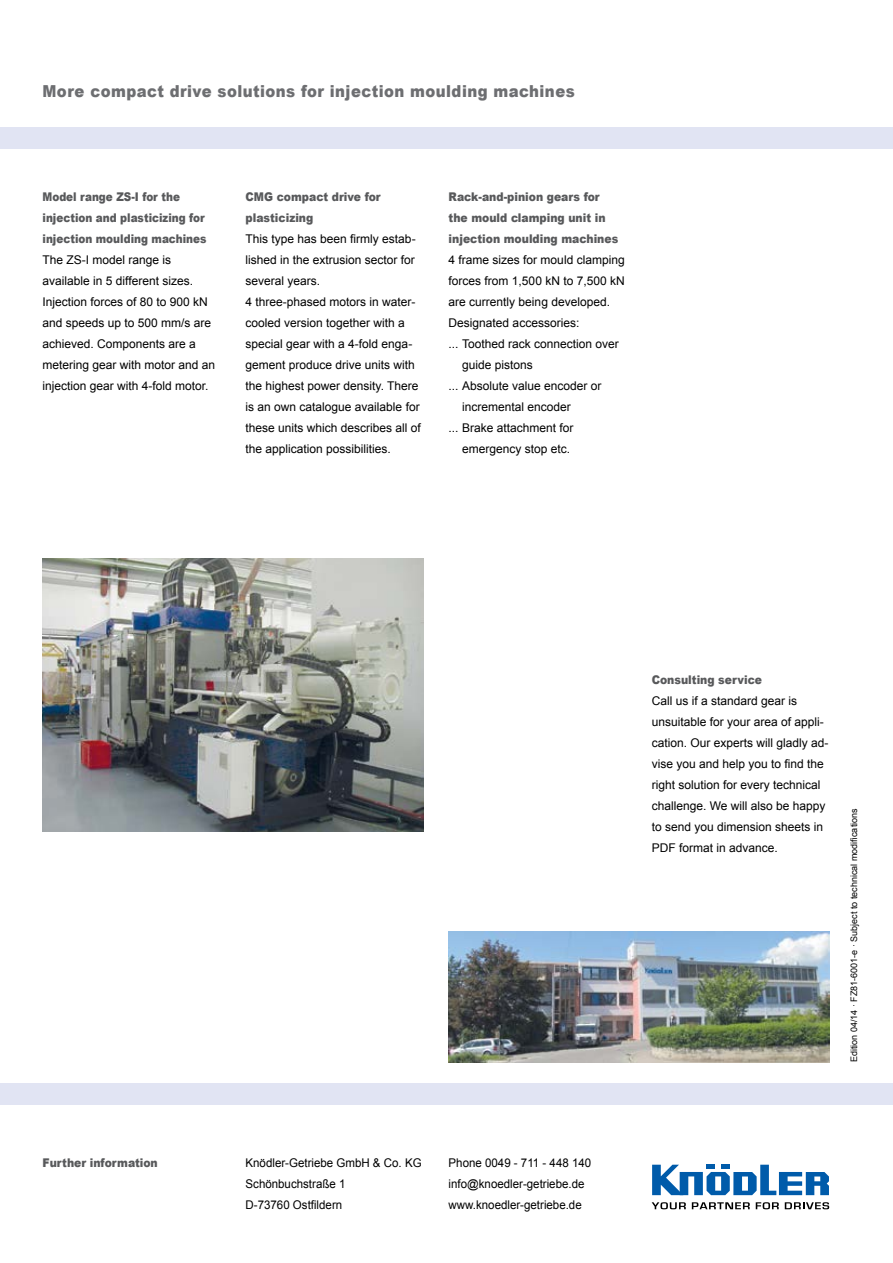
<style>
.page{position:relative;width:893px;height:1263px;background:#fff}
.page>*{position:absolute;margin:0;border:0;box-sizing:border-box;transform-origin:0 0}
.t1{font:900 16.5px "Arial";letter-spacing:.03em;color:#6d6e71;scale:.9 1}
.t2{font:12px/21px "Arial";color:#000}
.t3{font:900 12px/21px "Arial";color:#58595b;scale:.9 1}
.t4{font:12px/21px "Arial";color:#000;scale:.96 1}
.t5{font:900 12px/21px "Arial";color:#58595b;scale:.87 1}
.t6{font:9px "Arial";color:#000}
</style>
<div class="page">
<svg style="left:652px;top:1165px;width:177px;height:30px"></svg>
<svg style="left:652px;top:1202px;width:34px;height:7px"></svg>
<svg style="left:692px;top:1202px;width:58px;height:7px"></svg>
<svg style="left:756px;top:1202px;width:23px;height:7px"></svg>
<svg style="left:785px;top:1202px;width:44px;height:7px"></svg>
<div style="left:0;top:128px;width:893px;height:21px;background:#e1e4f3"></div>
<div style="left:0;top:1083px;width:893px;height:21px;background:#e1e4f3"></div>
<img style="left:449px;top:931px;width:380px;height:131px">
<img style="left:43px;top:558px;width:380px;height:273px">
<h1 class="t1" style="left:43px;top:79px;width:593px">More compact drive solutions for injection moulding machines</h1>
<p class="t5" style="left:43px;top:186px;width:190px">Model range ZS-I for the injection and plasticizing for injection moulding machines</p>
<p class="t2" style="left:43px;top:249px;width:174px">The ZS-I model range is available in 5 different sizes.<br>Injection forces of 80 to 900 kN and speeds up to 500 mm/s are achieved. Components are a metering gear with motor and an injection gear with 4-fold motor.</p>
<p class="t3" style="left:246px;top:186px;width:152px">CMG compact drive for plasticizing</p>
<p class="t2" style="left:246px;top:228px;width:177px">This type has been firmly estab&shy;lished in the extrusion sector for several years.<br>4 three-phased motors in water&shy;cooled version together with a special gear with a 4-fold enga&shy;gement produce drive units with the highest power density. There is an own catalogue available for these units which describes all of the application possibilities.</p>
<p class="t3" style="left:449px;top:186px;width:190px">Rack-and-pinion gears for the mould clamping unit in injection moulding machines</p>
<p class="t2" style="left:449px;top:249px;width:178px">4 frame sizes for mould clamping</p>
<p class="t2" style="left:449px;top:270px;width:178px">forces from 1,500 kN to 7,500 kN</p>
<p class="t2" style="left:449px;top:291px;width:163px">are currently being developed.</p>
<p class="t2" style="left:449px;top:312px;width:132px">Designated accessories:</p>
<p class="t2" style="left:449px;top:333px;width:172px">... Toothed rack connection over</p>
<p class="t2" style="left:462px;top:354px;width:72px">guide pistons</p>
<p class="t2" style="left:449px;top:375px;width:154px">... Absolute value encoder or</p>
<p class="t2" style="left:462px;top:396px;width:110px">incremental encoder</p>
<p class="t2" style="left:449px;top:417px;width:126px">... Brake attachment for</p>
<p class="t2" style="left:462px;top:438px;width:110px">emergency stop etc.</p>
<p class="t3" style="left:43px;top:1152px;width:130px">Further information</p>
<p class="t4" style="left:246px;top:1152px;width:185px">Knödler-Getriebe GmbH &amp; Co. KG<br>Schönbuchstraße 1<br>D-73760 Ostfildern</p>
<p class="t4" style="left:449px;top:1152px;width:150px">Phone 0049 - 711 - 448 140 info@knoedler-getriebe.de www.knoedler-getriebe.de</p>
<p class="t3" style="left:652px;top:669px;width:124px">Consulting service</p>
<p class="t2" style="left:652px;top:690px;width:178px">Call us if a standard gear is unsuitable for your area of appli&shy;cation. Our experts will gladly ad&shy;vise you and help you to find the right solution for every technical challenge. We will also be happy to send you dimension sheets in<br>PDF format in advance.</p>
<p class="t6" style="left:848px;top:1062px;width:255px;rotate:-90deg">Edition 04/14 · FZ81-6001-e · Subject to technical modifications</p>
</div>
